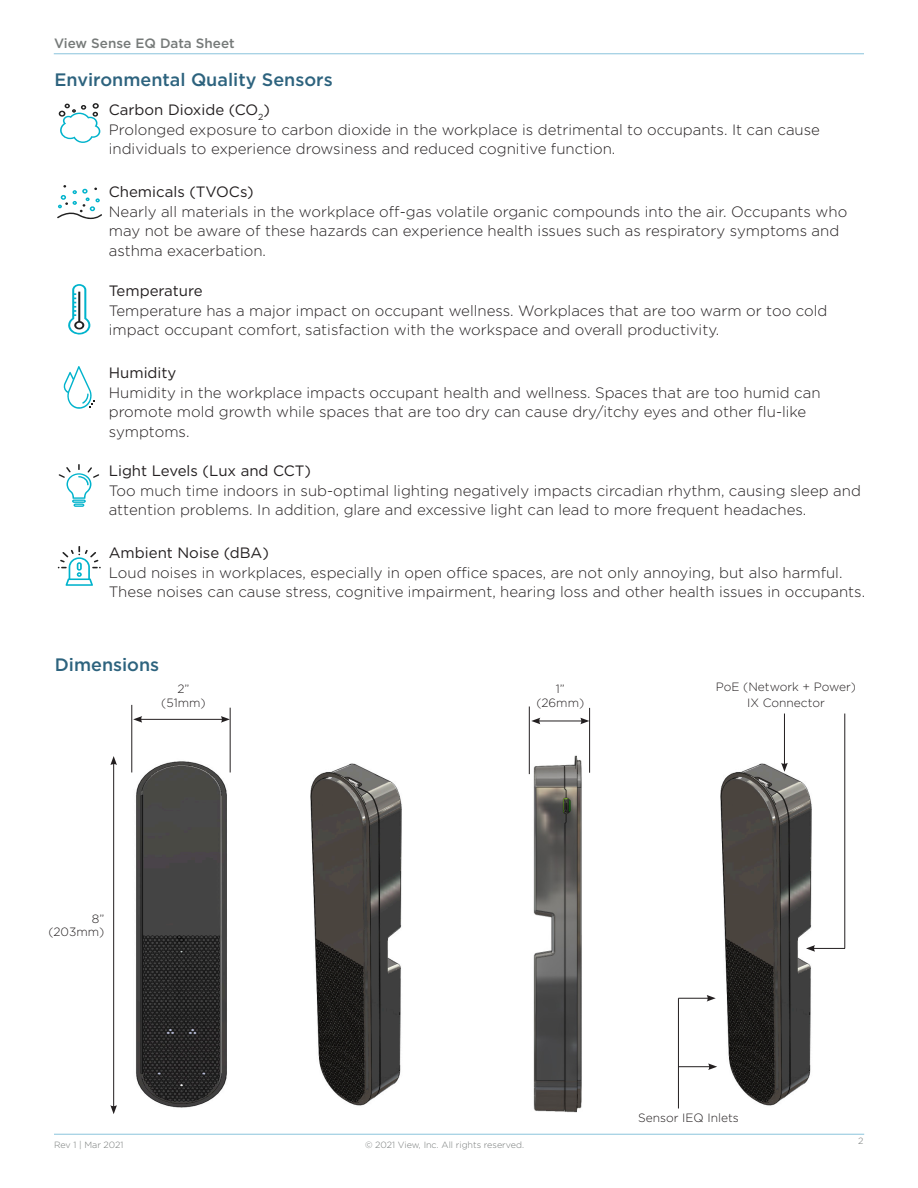
<style>
.page{position:relative;width:918px;height:1188px;background:#fff}
.page>*{position:absolute;margin:0;border:0;box-sizing:border-box;transform-origin:0 0}
.Subhead_1{font:500 18px "Gotham";color:#2d637e}
.t1{font:300 15px/19.5px "Gotham";color:#231f20}
.t2{font:15px "Gotham";color:#231f20}
.t3{font:500 13.5px "Gotham";color:#767a79}
.Subhead_1-2{font:300 12px/13.5px "Gotham";color:#231f20;text-align:center}
.t4{font:300 9px "Gotham";color:#767a79}
.s1{font-weight:400}
</style>
<div class="page">
<hr style="left:54px;top:54px;width:810px;height:1px;background:#8ac4dc">
<hr style="left:54px;top:1134px;width:810px;height:1px;background:#8ac4dc">
<svg style="left:68px;top:284px;width:22px;height:51px"></svg>
<svg style="left:57px;top:185px;width:45px;height:35px"></svg>
<svg style="left:63px;top:366px;width:32px;height:43px"></svg>
<svg style="left:59px;top:103px;width:41px;height:40px"></svg>
<svg style="left:59px;top:464px;width:40px;height:43px"></svg>
<svg style="left:58px;top:546px;width:43px;height:40px"></svg>
<img style="left:720px;top:763px;width:113px;height:343px">
<img style="left:528px;top:755px;width:63px;height:358px">
<hr style="left:589px;top:708px;width:1px;height:65px;background:#231f20">
<hr style="left:529px;top:707px;width:1px;height:67px;background:#231f20">
<hr style="left:538px;top:721px;width:45px;height:1px;background:#231f20">
<svg style="left:580px;top:718px;width:9px;height:6px"></svg>
<svg style="left:531px;top:718px;width:9px;height:6px"></svg>
<hr style="left:784px;top:714px;width:1px;height:51px;background:#231f20">
<svg style="left:781px;top:763px;width:7px;height:9px"></svg>
<img style="left:310px;top:763px;width:92px;height:343px">
<img style="left:131px;top:756px;width:100px;height:352px">
<hr style="left:230px;top:708px;width:1px;height:64px;background:#231f20">
<hr style="left:132px;top:705px;width:1px;height:67px;background:#231f20">
<hr style="left:140px;top:719px;width:83px;height:1px;background:#231f20">
<svg style="left:221px;top:716px;width:9px;height:7px"></svg>
<svg style="left:133px;top:716px;width:9px;height:7px"></svg>
<hr style="left:113px;top:763px;width:1px;height:345px;background:#231f20">
<svg style="left:110px;top:1105px;width:7px;height:9px"></svg>
<svg style="left:110px;top:756px;width:7px;height:9px"></svg>
<hr style="left:845px;top:714px;width:1px;height:234px;background:#231f20">
<hr style="left:813px;top:948px;width:32px;height:1px;background:#231f20">
<svg style="left:806px;top:945px;width:9px;height:7px"></svg>
<hr style="left:678px;top:998px;width:1px;height:110px;background:#231f20">
<hr style="left:678px;top:998px;width:31px;height:1px;background:#231f20">
<svg style="left:707px;top:995px;width:9px;height:7px"></svg>
<hr style="left:678px;top:1066px;width:33px;height:1px;background:#231f20">
<svg style="left:708px;top:1063px;width:9px;height:7px"></svg>
<p class="t3" style="left:54px;top:34px;width:182px">View Sense EQ Data Sheet</p>
<p class="Subhead_1" style="left:55px;top:68px;width:280px">Environmental Quality Sensors</p>
<p class="t2" style="left:109px;top:100px;width:163px">Carbon Dioxide (CO<sub>2</sub>)</p>
<p class="t1" style="left:109px;top:119px;width:713px">Prolonged exposure to carbon dioxide in the workplace is detrimental to occupants. It can cause individuals to experience drowsiness and reduced cognitive function.</p>
<p class="t1" style="left:109px;top:182px;width:740px"><span class="s1">Chemicals (TVOCs)<br></span>Nearly all materials in the workplace off-gas volatile organic compounds into the air. Occupants who may not be aware of these hazards can experience health issues such as respiratory symptoms and asthma exacerbation.</p>
<p class="t2" style="left:109px;top:281px;width:96px">Temperature</p>
<p class="t1" style="left:109px;top:300px;width:720px">Temperature has a major impact on occupant wellness. Workplaces that are too warm or too cold impact occupant comfort, satisfaction with the workspace and overall productivity.</p>
<p class="t2" style="left:109px;top:363px;width:69px">Humidity</p>
<p class="t1" style="left:109px;top:382px;width:713px">Humidity in the workplace impacts occupant health and wellness. Spaces that are too humid can promote mold growth while spaces that are too dry can cause dry/itchy eyes and other flu-like symptoms.</p>
<p class="t2" style="left:109px;top:461px;width:204px">Light Levels (Lux and CCT)</p>
<p class="t1" style="left:109px;top:480px;width:754px">Too much time indoors in sub-optimal lighting negatively impacts circadian rhythm, causing sleep and attention problems. In addition, glare and excessive light can lead to more frequent headaches.</p>
<p class="t2" style="left:109px;top:543px;width:162px">Ambient Noise (dBA)</p>
<p class="t1" style="left:109px;top:562px;width:758px">Loud noises in workplaces, especially in open office spaces, are not only annoying, but also harmful.<br>These noises can cause stress, cognitive impairment, hearing loss and other health issues in occupants.</p>
<p class="Subhead_1" style="left:55px;top:653px;width:106px">Dimensions</p>
<p class="Subhead_1-2" style="left:161px;top:682px;width:46px">2” (51mm)</p>
<p class="Subhead_1-2" style="left:48px;top:911px;width:57px;text-align:right">8” (203mm)</p>
<p class="t4" style="left:54px;top:1140px;width:71px">Rev 1 | Mar 2021</p>
<p class="Subhead_1-2" style="left:536px;top:682px;width:49px">1” (26mm)</p>
<p class="Subhead_1-2" style="left:716px;top:680px;width:142px">PoE (Network + Power)</p>
<p class="Subhead_1-2" style="left:747px;top:696px;width:79px">IX Connector</p>
<p class="t4" style="left:365px;top:1140px;width:160px">© 2021 View, Inc. All rights reserved.</p>
<p class="Subhead_1-2" style="left:638px;top:1110px;width:102px">Sensor IEQ Inlets</p>
<p class="t4" style="left:858px;top:1136px;width:7px">2</p>
</div>
